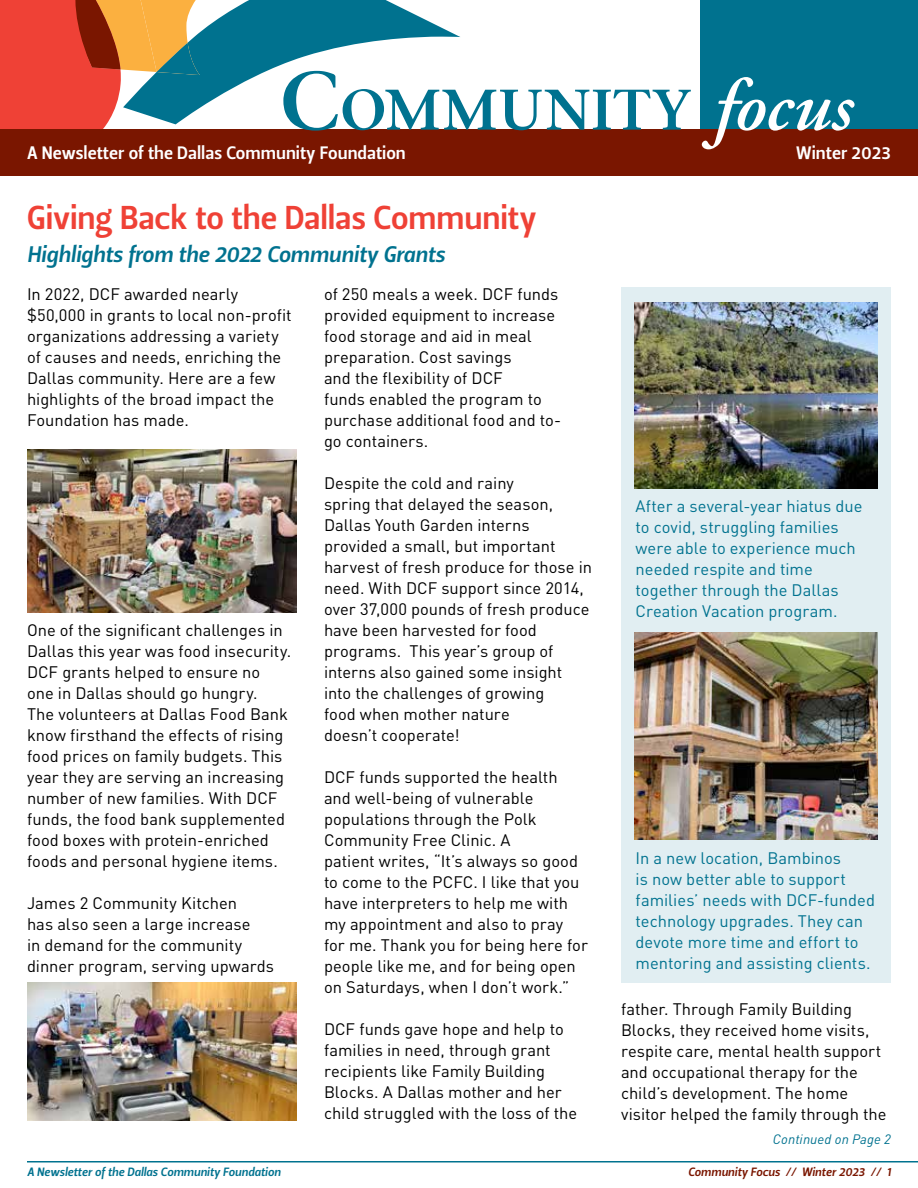
<style>
.page{position:relative;width:918px;height:1188px;background:#fff}
.page>*{position:absolute;margin:0;border:0;box-sizing:border-box;transform-origin:0 0}
.t1{font:600 57px "Stone Serif";letter-spacing:.01em;color:#00728f}
.t2{font:33px "Leitura Sans Grot 3";letter-spacing:-.005em;color:#ef4136}
.t3{font:22.5px "Leitura Sans Italic 3";color:#00728f}
.t4{font:18px "Leitura Sans Grot 3";color:#fff}
.t5{font:16.5px/21px "DINOT";color:#000}
.t6{font:16.5px/21px "DINOT";color:#00728f}
.t7{font:italic 13.5px "DINOT";letter-spacing:.01em;color:#00728f}
.t8{font:12px "Leitura Sans Italic 3";color:#00728f}
.t9{font:12px "Leitura Sans Italic 3";color:#7a1600}
.s1{font-size:82.5px}
.s2{font-family:"Adobe Garamond Pro";font-style:italic;font-size:73.5px;color:#fff}
</style>
<div class="page">
<svg style="left:0;top:0;width:460px;height:130px"></svg>
<div style="left:701px;top:0;width:217px;height:163px;background:#00728f"></div>
<div style="left:0;top:130px;width:918px;height:46px;background:#7a1600"></div>
<div style="left:621px;top:287px;width:270px;height:696px;background:#e1eef2"></div>
<hr style="left:27px;top:1161px;width:891px;height:1px;background:#00728f">
<img style="left:634px;top:633px;width:244px;height:206px">
<img style="left:27px;top:983px;width:270px;height:137px">
<img style="left:27px;top:450px;width:270px;height:162px">
<img style="left:634px;top:302px;width:244px;height:186px">
<h1 class="t1" style="left:280px;top:85px;width:574px"><span class="s1">C</span>OMMUNITY <span class="s2">focus</span></h1>
<p class="t4" style="left:27px;top:141px;width:380px">A Newsletter of the Dallas Community Foundation</p>
<p class="t4" style="left:796px;top:141px;width:96px">Winter 2023</p>
<h2 class="t2" style="left:27px;top:195px;width:511px">Giving Back to the Dallas Community</h2>
<h3 class="t3" style="left:27px;top:239px;width:419px">Highlights from the 2022 Community Grants</h3>
<p class="t5" style="left:324px;top:283px;width:239px">of 250 meals a week. DCF funds provided equipment to increase food storage and aid in meal preparation. Cost savings<br>and the flexibility of DCF<br>funds enabled the program to purchase additional food and to&shy;go containers.</p>
<p class="t5" style="left:324px;top:472px;width:270px">Despite the cold and rainy<br>spring that delayed the season,<br>Dallas Youth Garden interns provided a small, but important harvest of fresh produce for those in need. With DCF support since 2014, over 37,000 pounds of fresh produce have been harvested for food programs. This year’s group of interns also gained some insight into the challenges of growing<br>food when mother nature<br>doesn’t cooperate!</p>
<p class="t5" style="left:324px;top:766px;width:265px">DCF funds supported the health and well-being of vulnerable populations through the Polk<br>Community Free Clinic. A<br>patient writes, “It’s always so good to come to the PCFC. I like that you have interpreters to help me with my appointment and also to pray for me. Thank you for being here for people like me, and for being open on Saturdays, when I don’t work.”</p>
<p class="t5" style="left:324px;top:1018px;width:255px">DCF funds gave hope and help to families in need, through grant recipients like Family Building<br>Blocks. A Dallas mother and her child struggled with the loss of the</p>
<p class="t7" style="left:773px;top:1130px;width:120px">Continued on Page 2</p>
<p class="t5" style="left:27px;top:283px;width:266px">In 2022, DCF awarded nearly $50,000 in grants to local non-profit organizations addressing a variety of causes and needs, enriching the<br>Dallas community. Here are a few highlights of the broad impact the<br>Foundation has made.</p>
<p class="t6" style="left:636px;top:495px;width:228px">After a several-year hiatus due to covid, struggling families were able to experience much needed respite and time together through the Dallas<br>Creation Vacation program.</p>
<p class="t5" style="left:27px;top:619px;width:266px">One of the significant challenges in Dallas this year was food insecurity.<br>DCF grants helped to ensure no<br>one in Dallas should go hungry.<br>The volunteers at Dallas Food Bank know firsthand the effects of rising food prices on family budgets. This year they are serving an increasing number of new families. With DCF funds, the food bank supplemented food boxes with protein-enriched foods and personal hygiene items.</p>
<p class="t5" style="left:27px;top:892px;width:249px">James 2 Community Kitchen<br>has also seen a large increase<br>in demand for the community dinner program, serving upwards</p>
<p class="t6" style="left:636px;top:847px;width:241px">In a new location, Bambinos<br>is now better able to support families’ needs with DCF-funded technology upgrades. They can devote more time and effort to mentoring and assisting clients.</p>
<p class="t5" style="left:621px;top:998px;width:267px">father. Through Family Building Blocks, they received home visits, respite care, mental health support and occupational therapy for the child’s development. The home visitor helped the family through the</p>
<p class="t8" style="left:27px;top:1163px;width:255px">A Newsletter of the Dallas Community Foundation</p>
<p class="t9" style="left:688px;top:1163px;width:204px">Community Focus // Winter 2023 // 1</p>
</div>
